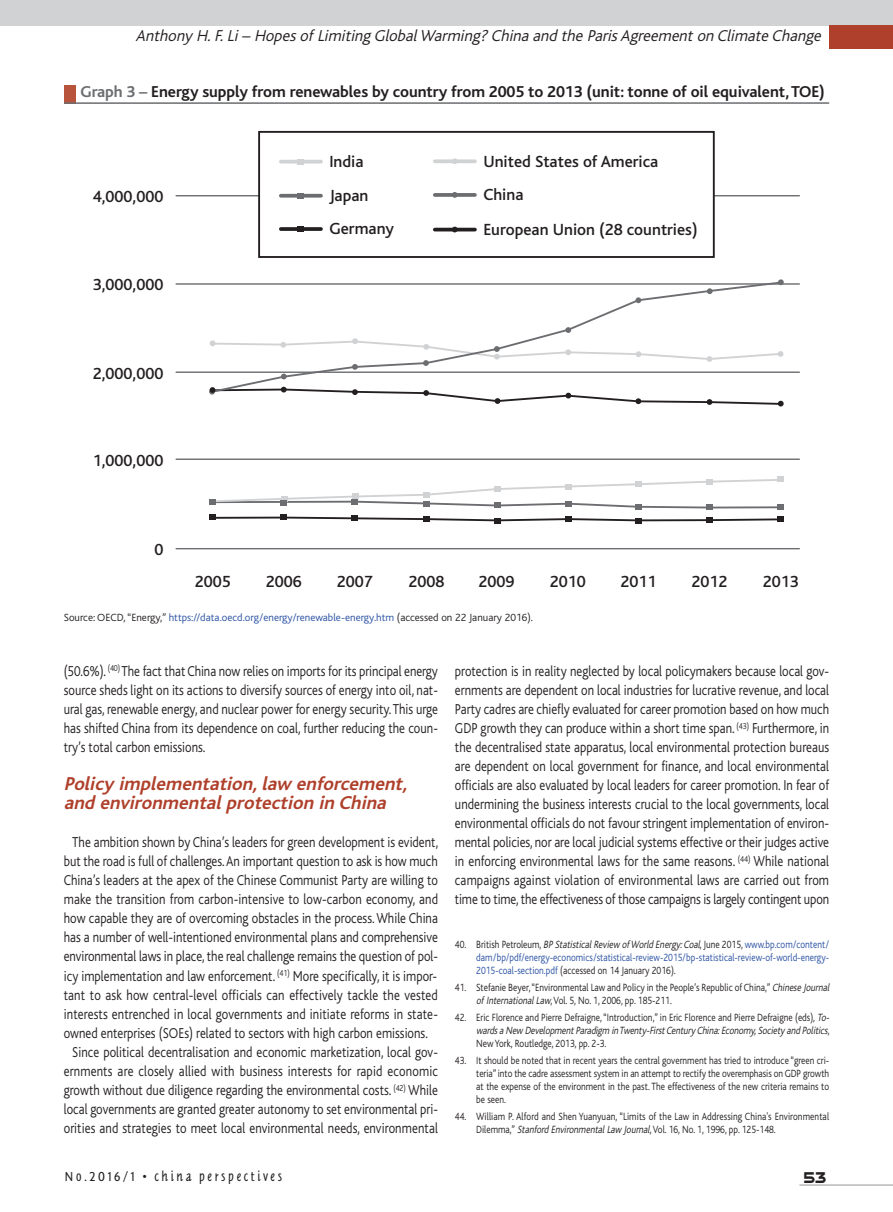
<style>
.page{position:relative;width:893px;height:1212px;background:#fff}
.page>*{position:absolute;margin:0;border:0;box-sizing:border-box;transform-origin:0 0}
.t1{font:italic 700 19.5px/19px "Bliss";color:#af402b}
.t2{font:500 16.8px/34.2px "Bliss";color:#231f20}
.t3{font:700 16.5px "Bliss";letter-spacing:-.005em;color:#231f20}
.t4{font:italic 300 16.5px "Bliss";color:#231f20}
.t5{font:300 15px/19px "Bliss";color:#231f20;text-align:justify;scale:.85 1}
.t6{font:15px "Sui Generis Deluxe";color:#231f20;scale:.9 1}
.t7{font:13.5px "Tannhauser Plain";letter-spacing:.2em;color:#231f20}
.t8{font:300 10.95px/12.9px "Bliss";color:#231f20;scale:.85 1}
.t9{font:300 10.95px/12.9px "Bliss";color:#2951a3;text-align:justify;scale:.85 1}
.t10{font:300 10.95px "Bliss";color:#2951a3}
.s1{color:#6c6d70}
.s2{color:#231f20}
.s3{font-style:italic;color:#231f20}
.s4{font-style:italic}
</style>
<div class="page">
<div style="left:0;top:0;width:893px;height:26px;background:#d1d2d4"></div>
<hr style="left:799px;top:1185px;width:94px;height:1px;background:#939598">
<div style="left:829px;top:25px;width:64px;height:23px;background:#af402b"></div>
<div style="left:64px;top:85px;width:12px;height:18px;background:#b8543c"></div>
<hr style="left:64px;top:102px;width:765px;height:2px;background:#6c6d70">
<svg style="left:231px;top:282px;width:551px;height:105px"></svg>
<svg style="left:778px;top:279px;width:6px;height:4px"></svg>
<svg style="left:707px;top:288px;width:6px;height:6px"></svg>
<svg style="left:635px;top:297px;width:6px;height:6px"></svg>
<svg style="left:210px;top:327px;width:573px;height:52px"></svg>
<svg style="left:209px;top:387px;width:575px;height:19px"></svg>
<svg style="left:209px;top:476px;width:575px;height:47px"></svg>
<hr style="left:176px;top:548px;width:623px;height:1px;background:#6c6d70">
<hr style="left:176px;top:458px;width:623px;height:2px;background:#6c6d70">
<hr style="left:176px;top:371px;width:623px;height:2px;background:#6c6d70">
<hr style="left:176px;top:283px;width:623px;height:2px;background:#6c6d70">
<hr style="left:176px;top:195px;width:623px;height:1px;background:#6c6d70">
<div style="left:259px;top:132px;width:455px;height:125px;background:#fff"></div>
<div style="left:258px;top:131px;width:457px;height:127px;border:2px solid #231f20"></div>
<svg style="left:281px;top:160px;width:40px;height:4px"></svg>
<svg style="left:435px;top:159px;width:40px;height:4px"></svg>
<svg style="left:452px;top:158px;width:6px;height:6px"></svg>
<svg style="left:435px;top:193px;width:40px;height:4px"></svg>
<svg style="left:452px;top:192px;width:6px;height:6px"></svg>
<hr style="left:435px;top:228px;width:40px;height:3px;background:#231f20">
<svg style="left:452px;top:227px;width:6px;height:5px"></svg>
<svg style="left:298px;top:159px;width:6px;height:6px"></svg>
<svg style="left:281px;top:194px;width:40px;height:4px"></svg>
<svg style="left:298px;top:193px;width:6px;height:6px"></svg>
<svg style="left:281px;top:227px;width:40px;height:4px"></svg>
<svg style="left:298px;top:226px;width:6px;height:6px"></svg>
<p class="t4" style="left:136px;top:29px;width:690px">Anthony H. F. Li – Hopes of Limiting Global Warming? China and the Paris Agreement on Climate Change</p>
<p class="t3" style="left:81px;top:85px;width:746px"><span class="s1">Graph 3 –</span> Energy supply from renewables by country from 2005 to 2013 (unit: tonne of oil equivalent,TOE)</p>
<p class="t2" style="left:93px;top:181px;width:72px">4,000,000</p>
<p class="t2" style="left:93px;top:269px;width:72px">3,000,000</p>
<p class="t2" style="left:93px;top:358px;width:72px">2,000,000</p>
<p class="t2" style="left:93px;top:445px;width:72px">1,000,000</p>
<p class="t2" style="left:154px;top:534px;width:10px">0</p>
<p class="t2" style="left:329px;top:146px;width:36px">India</p>
<p class="t2" style="left:483px;top:145px;width:216px">United States of America<br>China<br>European Union (28 countries)</p>
<p class="t2" style="left:329px;top:180px;width:66px;line-height:33.3px">Japan<br>Germany</p>
<p class="t2" style="left:195px;top:566px;width:37px">2005</p>
<p class="t2" style="left:266px;top:566px;width:37px">2006</p>
<p class="t2" style="left:337px;top:566px;width:37px">2007</p>
<p class="t2" style="left:408px;top:566px;width:37px">2008</p>
<p class="t2" style="left:478px;top:566px;width:37px">2009</p>
<p class="t2" style="left:550px;top:566px;width:37px">2010</p>
<p class="t2" style="left:620px;top:566px;width:37px">2011</p>
<p class="t2" style="left:692px;top:566px;width:37px">2012</p>
<p class="t2" style="left:763px;top:566px;width:37px">2013</p>
<p class="t10" style="left:64px;top:613px;width:471px"><span class="s2">Source: OECD,“Energy,”</span> https://data.oecd.org/energy/renewable-energy.htm <span class="s2">(accessed on 22 January 2016).</span></p>
<p class="t5" style="left:64px;top:663px;width:442px">(50.6%). <sup>(40)</sup> The fact that China now relies on imports for its principal energy source sheds light on its actions to diversify sources of energy into oil, nat&shy;ural gas, renewable energy, and nuclear power for energy security.This urge has shifted China from its dependence on coal, further reducing the coun&shy;try’s total carbon emissions.</p>
<h1 class="t1" style="left:64px;top:776px;width:349px">Policy implementation, law enforcement, and environmental protection in China</h1>
<p class="t5" style="left:72px;top:834px;width:432px">The ambition shown by China’s leaders for green development is evident,</p>
<p class="t5" style="left:64px;top:853px;width:442px">but the road is full of challenges.An important question to ask is how much</p>
<p class="t5" style="left:64px;top:872px;width:442px">China’s leaders at the apex of the Chinese Communist Party are willing to</p>
<p class="t5" style="left:64px;top:891px;width:442px">make the transition from carbon-intensive to low-carbon economy, and</p>
<p class="t5" style="left:64px;top:910px;width:442px">how capable they are of overcoming obstacles in the process.While China</p>
<p class="t5" style="left:64px;top:929px;width:442px">has a number of well-intentioned environmental plans and comprehensive</p>
<p class="t5" style="left:64px;top:948px;width:442px">environmental laws in place, the real challenge remains the question of pol-</p>
<p class="t5" style="left:64px;top:967px;width:441px">icy implementation and law enforcement. <sup>(41)</sup> More specifically, it is impor-</p>
<p class="t5" style="left:64px;top:986px;width:442px">tant to ask how central-level officials can effectively tackle the vested</p>
<p class="t5" style="left:64px;top:1005px;width:442px">interests entrenched in local governments and initiate reforms in state-</p>
<p class="t5" style="left:64px;top:1024px;width:430px">owned enterprises (SOEs) related to sectors with high carbon emissions.</p>
<p class="t5" style="left:72px;top:1044px;width:432px">Since political decentralisation and economic marketization, local gov-</p>
<p class="t5" style="left:64px;top:1063px;width:442px">ernments are closely allied with business interests for rapid economic</p>
<p class="t5" style="left:64px;top:1082px;width:442px">growth without due diligence regarding the environmental costs. <sup>(42)</sup> While</p>
<p class="t5" style="left:64px;top:1101px;width:442px">local governments are granted greater autonomy to set environmental pri-</p>
<p class="t5" style="left:64px;top:1120px;width:442px">orities and strategies to meet local environmental needs, environmental</p>
<p class="t5" style="left:455px;top:663px;width:442px">protection is in reality neglected by local policymakers because local gov&shy;ernments are dependent on local industries for lucrative revenue, and local Party cadres are chiefly evaluated for career promotion based on how much GDP growth they can produce within a short time span. <sup>(43)</sup> Furthermore, in the decentralised state apparatus, local environmental protection bureaus are dependent on local government for finance, and local environmental officials are also evaluated by local leaders for career promotion. In fear of undermining the business interests crucial to the local governments, local environmental officials do not favour stringent implementation of environ&shy;mental policies, nor are local judicial systems effective or their judges active in enforcing environmental laws for the same reasons. <sup>(44)</sup> While national campaigns against violation of environmental laws are carried out from time to time, the effectiveness of those campaigns is largely contingent upon</p>
<p class="t9" style="left:476px;top:939px;width:417px;text-indent:-21px"><span class="s2">40. British Petroleum,</span> <span class="s3">BPStatisticalReviewofWorldEnergy:Coal</span><span class="s2">, June 2015,</span> www.bp.com/content/ dam/bp/pdf/energy-economics/statistical-review-2015/bp-statistical-review-of-world-energy-2015-coal-section.pdf <span class="s2">(accessed on 14 January 2016).</span></p>
<p class="t8" style="left:476px;top:982px;width:419px;text-indent:-21px">41. Stefanie Beyer,“Environmental Law and Policy in the People’s Republic of China,” <span class="s4">ChineseJournal of InternationalLaw</span>,Vol. 5, No. 1, 2006, pp. 185-211.</p>
<p class="t8" style="left:476px;top:1012px;width:419px;text-indent:-21px">42. Eric Florence and Pierre Defraigne,“Introduction,” in Eric Florence and Pierre Defraigne (eds), <span class="s4">To&shy;wards a New Development Paradigm inTwenty -First Century China: Economy, Society and Politics</span>,<br>NewYork, Routledge, 2013, pp. 2-3.</p>
<p class="t8" style="left:476px;top:1055px;width:417px;text-align:justify;text-indent:-21px">43. It should be noted that in recent years the central government has tried to introduce “green cri&shy;teria” into the cadre assessment system in an attempt to rectify the overemphasis on GDP growth at the expense of the environment in the past. The effectiveness of the new criteria remains to be seen.</p>
<p class="t8" style="left:476px;top:1111px;width:417px;text-indent:-21px">44. William P. Alford and Shen Yuanyuan, “Limits of the Law in Addressing China's Environmental<br>Dilemma,” <span class="s4">StanfordEnvironmentalLawJournal</span>,Vol. 16, No. 1, 1996, pp. 125-148.</p>
<p class="t7" style="left:65px;top:1170px;width:219px">No.2016/1 • china perspectives</p>
<p class="t6" style="left:804px;top:1171px;width:26px">53</p>
</div>
